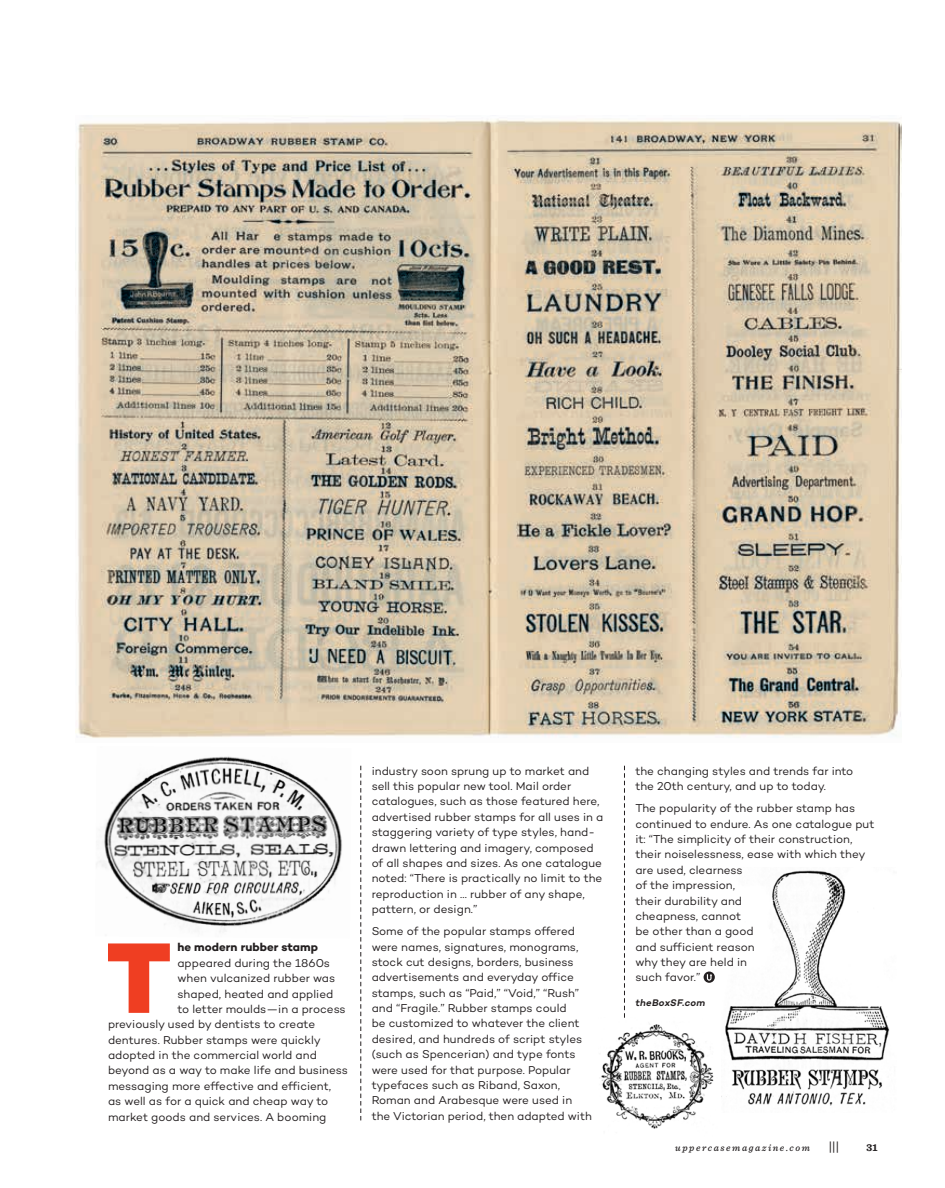
<style>
.page{position:relative;width:945px;height:1188px;background:#fff}
.page>*{position:absolute;margin:0;border:0;box-sizing:border-box;transform-origin:0 0}
.t1{font:800 102px "Campton";color:#ef3e22}
.t2{font:12.3px "Bauer Grotesk Pro";color:#231f20}
.t3{font:11.7px/15.5px "Campton";color:#231f20}
.t4{font:700 11.7px "Campton";letter-spacing:.005em;color:#231f20}
.t5{font:700 10.5px "Sentinel";color:#231f20}
.t6{font:italic 500 9.75px "Sentinel";letter-spacing:.16em;color:#231f20}
.t7{font:italic 600 9.75px "Campton";letter-spacing:.03em;color:#231f20}
</style>
<div class="page">
<img style="left:601px;top:1024px;width:113px;height:105px">
<img style="left:96px;top:756px;width:246px;height:176px">
<img style="left:76px;top:119px;width:825px;height:619px">
<img style="left:725px;top:870px;width:164px;height:236px">
<svg style="left:704px;top:972px;width:11px;height:11px"></svg>
<svg style="left:707px;top:974px;width:5px;height:7px"></svg>
<svg style="left:361px;top:766px;width:1px;height:355px"></svg>
<svg style="left:624px;top:766px;width:1px;height:252px"></svg>
<h1 class="t1" style="left:106px;top:913px;width:67px">T</h1>
<p class="t4" style="left:177px;top:940px;width:142px">he modern rubber stamp</p>
<p class="t3" style="left:177px;top:955px;width:154px">appeared during the 1860s</p>
<p class="t3" style="left:177px;top:970px;width:159px">when vulcanized rubber was</p>
<p class="t3" style="left:177px;top:986px;width:158px">shaped, heated and applied</p>
<p class="t3" style="left:177px;top:1001px;width:170px">to letter moulds—in a process</p>
<p class="t3" style="left:108px;top:1016px;width:209px">previously used by dentists to create</p>
<p class="t3" style="left:108px;top:1032px;width:214px">dentures. Rubber stamps were quickly</p>
<p class="t3" style="left:108px;top:1047px;width:210px">adopted in the commercial world and</p>
<p class="t3" style="left:108px;top:1062px;width:241px">beyond as a way to make life and business</p>
<p class="t3" style="left:108px;top:1078px;width:225px">messaging more effective and efficient,</p>
<p class="t3" style="left:108px;top:1093px;width:222px">as well as for a quick and cheap way to</p>
<p class="t3" style="left:108px;top:1109px;width:220px">market goods and services. A booming</p>
<p class="t3" style="left:372px;top:763px;width:233px">industry soon sprung up to market and sell this popular new tool. Mail order catalogues, such as those featured here, advertised rubber stamps for all uses in a staggering variety of type styles, hand&shy;drawn lettering and imagery, composed of all shapes and sizes. As one catalogue noted: “There is practically no limit to the reproduction in … rubber of any shape, pattern, or design.”</p>
<p class="t3" style="left:372px;top:923px;width:222px">Some of the popular stamps offered were names, signatures, monograms, stock cut designs, borders, business advertisements and everyday office stamps, such as “Paid,” “Void,” “Rush” and “Fragile.” Rubber stamps could<br>be customized to whatever the client desired, and hundreds of script styles (such as Spencerian) and type fonts were used for that purpose. Popular typefaces such as Riband, Saxon, Roman and Arabesque were used in the Victorian period, then adapted with</p>
<p class="t3" style="left:635px;top:763px;width:219px">the changing styles and trends far into the 20th century, and up to today.</p>
<p class="t3" style="left:635px;top:800px;width:241px">The popularity of the rubber stamp has continued to endure. As one catalogue put it: “The simplicity of their construction, their noiselessness, ease with which they are used, clearness<br>of the impression,<br>their durability and<br>cheapness, cannot<br>be other than a good<br>and sufficient reason<br>why they are held in<br>such favor.”</p>
<p class="t7" style="left:635px;top:996px;width:72px">theBoxSF.com</p>
<p class="t6" style="left:675px;top:1140px;width:136px">uppercasemagazine.com</p>
<p class="t2" style="left:828px;top:1137px;width:13px">|||</p>
<p class="t5" style="left:866px;top:1139px;width:13px">31</p>
</div>
